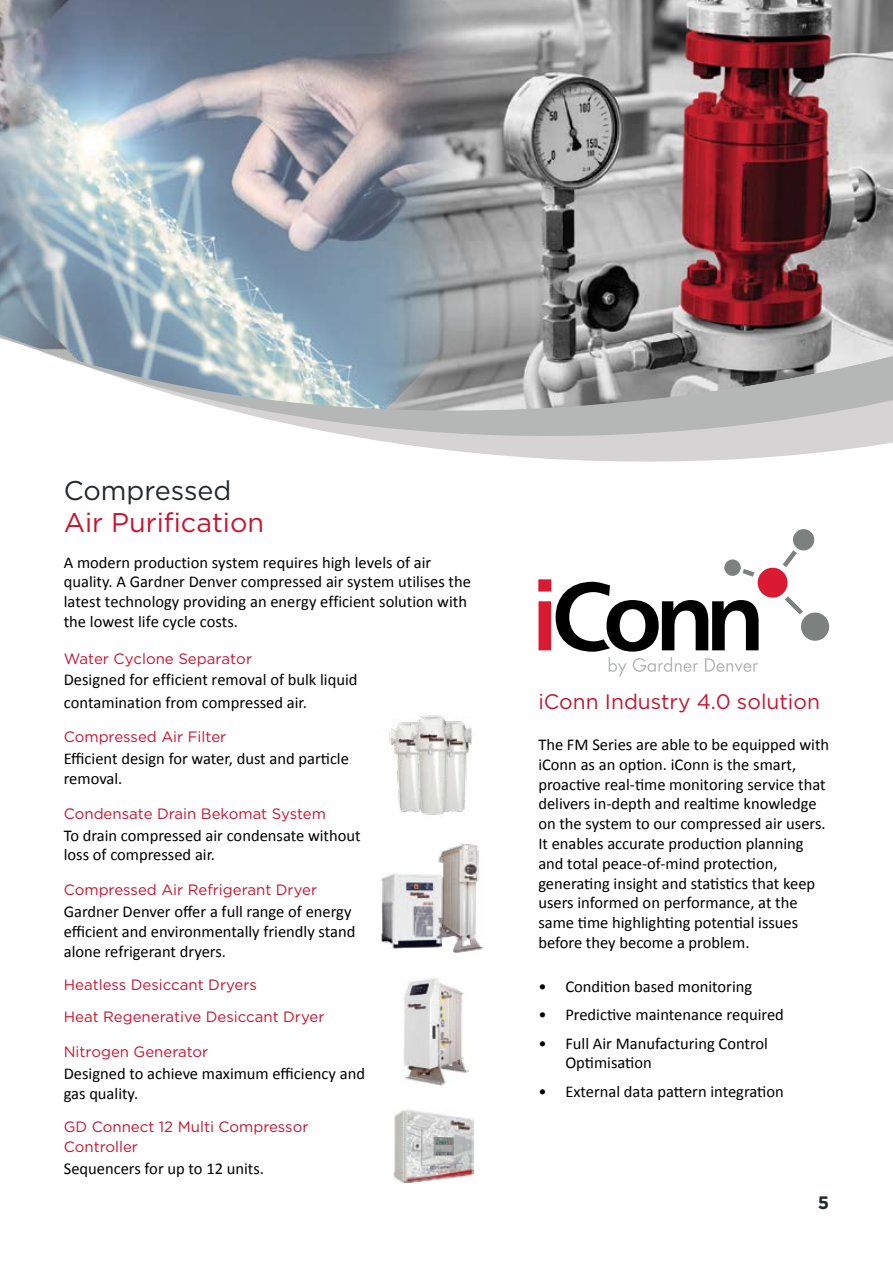
<style>
.page{position:relative;width:893px;height:1263px;background:#fff}
.page>*{position:absolute;margin:0;border:0;box-sizing:border-box;transform-origin:0 0}
.t1{font:27px "Gotham";color:#cd122d}
.t2{font:27px "Gotham";color:#23282a}
.t3{font:21px "Gotham";color:#cd122d}
.t4{font:700 18px "Gotham";color:#23282a}
.t5{font:16.5px/19.8px "Calibri";color:#000}
.t6{font:15px/32.8px "Gotham";color:#cd122d}
</style>
<div class="page">
<img style="left:0;top:0;width:893px;height:173px">
<svg style="left:0;top:173px;width:893px;height:289px"></svg>
<div style="left:724px;top:559px;width:17px;height:17px;background:#7c8180;border-radius:50%"></div>
<svg style="left:785px;top:596px;width:18px;height:19px"></svg>
<svg style="left:538px;top:569px;width:221px;height:107px"></svg>
<div style="left:801px;top:612px;width:28px;height:29px;background:#7c8180;border-radius:50%"></div>
<svg style="left:783px;top:529px;width:32px;height:38px"></svg>
<div style="left:758px;top:568px;width:30px;height:30px;background:#da1a32;border-radius:50%"></div>
<img style="left:381px;top:872px;width:54px;height:76px">
<img style="left:435px;top:844px;width:48px;height:109px">
<img style="left:393px;top:1110px;width:81px;height:73px">
<img style="left:402px;top:978px;width:67px;height:108px">
<img style="left:462px;top:721px;width:10px;height:91px">
<img style="left:389px;top:722px;width:14px;height:90px">
<img style="left:403px;top:715px;width:59px;height:100px">
<h1 class="t2" style="left:64px;top:473px;width:169px">Compressed</h1>
<h1 class="t1" style="left:64px;top:505px;width:202px">Air Purification</h1>
<p class="t5" style="left:64px;top:551px;width:409px">A modern production system requires high levels of air quality. A Gardner Denver compressed air system utilises the latest technology providing an energy efficient solution with the lowest life cycle costs.</p>
<p class="t6" style="left:64px;top:642px;width:190px">Water Cyclone Separator</p>
<p class="t5" style="left:64px;top:667px;width:295px;line-height:22.6px">Designed for efficient removal of bulk liquid contamination from compressed air.</p>
<p class="t6" style="left:64px;top:720px;width:164px">Compressed Air Filter</p>
<p class="t5" style="left:64px;top:748px;width:287px">Efficient design for water, dust and particle removal.</p>
<p class="t6" style="left:64px;top:797px;width:264px">Condensate Drain Bekomat System</p>
<p class="t5" style="left:64px;top:824px;width:298px">To drain compressed air condensate without loss of compressed air.</p>
<p class="t6" style="left:64px;top:873px;width:255px">Compressed Air Refrigerant Dryer</p>
<p class="t5" style="left:64px;top:901px;width:293px">Gardner Denver offer a full range of energy efficient and environmentally friendly stand alone refrigerant dryers.</p>
<p class="t6" style="left:64px;top:967px;width:262px">Heatless Desiccant Dryers<br>Heat Regenerative Desiccant Dryer</p>
<p class="t6" style="left:64px;top:1035px;width:146px">Nitrogen Generator</p>
<p class="t5" style="left:64px;top:1063px;width:303px">Designed to achieve maximum efficiency and gas quality.</p>
<p class="t6" style="left:64px;top:1116px;width:246px;line-height:19.8px">GD Connect 12 Multi Compressor<br>Controller</p>
<p class="t5" style="left:64px;top:1157px;width:202px">Sequencers for up to 12 units.</p>
<p class="t3" style="left:538px;top:688px;width:283px">iConn Industry 4.0 solution</p>
<p class="t5" style="left:538px;top:734px;width:292px">The FM Series are able to be equipped with iConn as an option. iConn is the smart, proactive real-time monitoring service that delivers in-depth and realtime knowledge on the system to our compressed air users.<br>It enables accurate production planning and total peace-of-mind protection, generating insight and statistics that keep users informed on performance, at the same time highlighting potential issues before they become a problem.</p>
<p class="t5" style="left:538px;top:976px;width:215px">• Condition based monitoring</p>
<p class="t5" style="left:538px;top:1004px;width:247px">• Predictive maintenance required</p>
<p class="t5" style="left:565px;top:1032px;width:204px;text-indent:-27px">• Full Air Manufacturing Control<br>Optimisation</p>
<p class="t5" style="left:538px;top:1080px;width:247px">• External data pattern integration</p>
<p class="t4" style="left:818px;top:1190px;width:13px">5</p>
</div>
